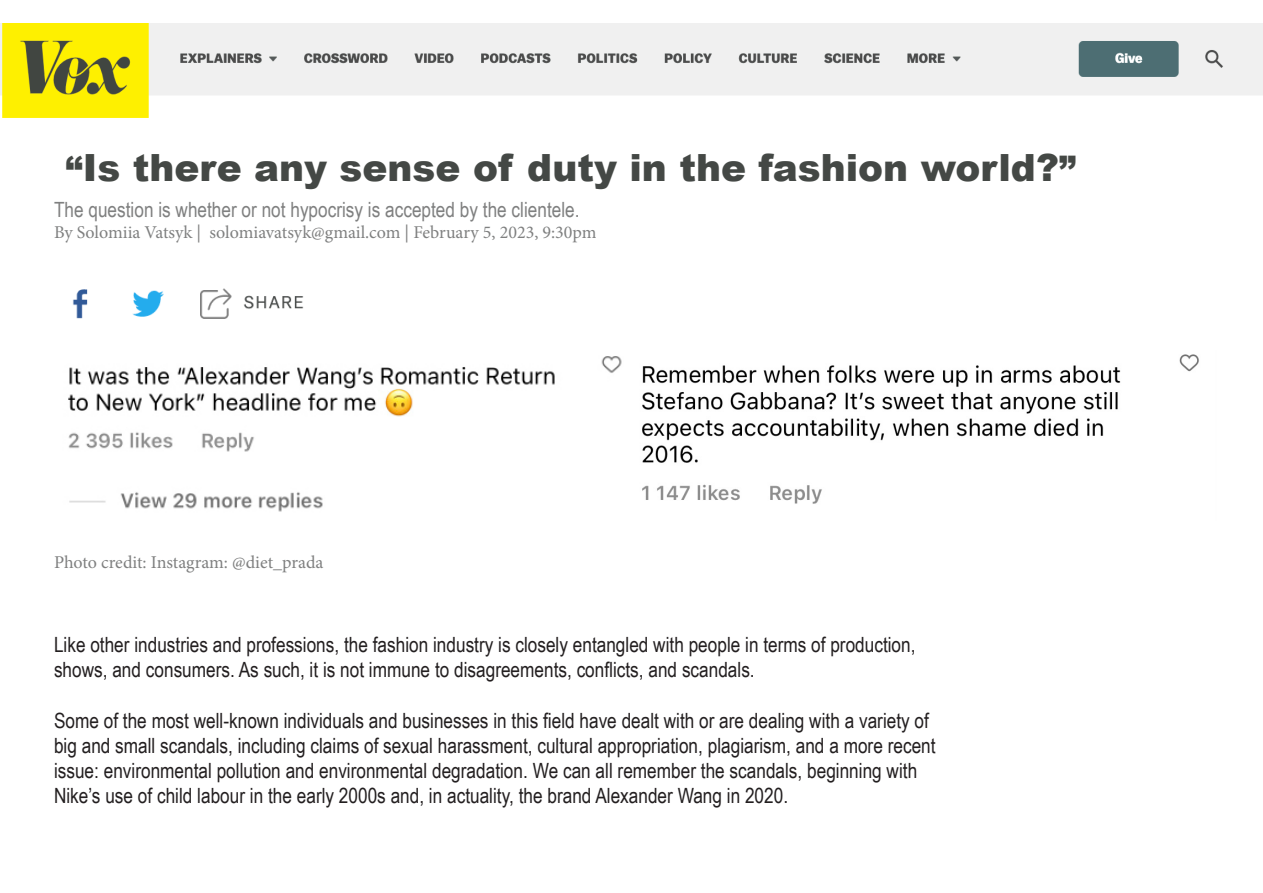
<style>
.page{position:relative;width:1263px;height:893px;background:#fff}
.page>*{position:absolute;margin:0;border:0;box-sizing:border-box;transform-origin:0 0}
.t1{font:900 37.5px "Arial";color:#444845}
.t2{font:21px/25.2px "Arial Narrow";color:#231f20}
.t3{font:21px "Arial Narrow";color:#7f8080}
.t4{font:18px "Minion Pro";color:#7f8080}
.s1{font-size:34.5px}
</style>
<div class="page">
<img style="left:0;top:23px;width:1263px;height:95px">
<img style="left:73px;top:288px;width:231px;height:31px">
<img style="left:68px;top:356px;width:554px;height:156px">
<img style="left:642px;top:354px;width:557px;height:150px">
<p class="t1" style="left:65px;top:140px;width:1012px"><span class="s1">“</span>Is there any sense of duty in the fashion world?<span class="s1">”</span></p>
<p class="t3" style="left:54px;top:194px;width:527px">The question is whether or not hypocrisy is accepted by the clientele.</p>
<p class="t4" style="left:54px;top:220px;width:544px">By Solomiia Vatsyk | solomiavatsyk@gmail.com | February 5, 2023, 9:30pm</p>
<p class="t4" style="left:54px;top:550px;width:271px">Photo credit: Instagram: @diet_prada</p>
<p class="t2" style="left:54px;top:631px;width:863px">Like other industries and professions, the fashion industry is closely entangled with people in terms of production, shows, and consumers. As such, it is not immune to disagreements, conflicts, and scandals.</p>
<p class="t2" style="left:54px;top:707px;width:883px">Some of the most well-known individuals and businesses in this field have dealt with or are dealing with a variety of big and small scandals, including claims of sexual harassment, cultural appropriation, plagiarism, and a more recent issue: environmental pollution and environmental degradation. We can all remember the scandals, beginning with Nike’s use of child labour in the early 2000s and, in actuality, the brand Alexander Wang in 2020.</p>
</div>
